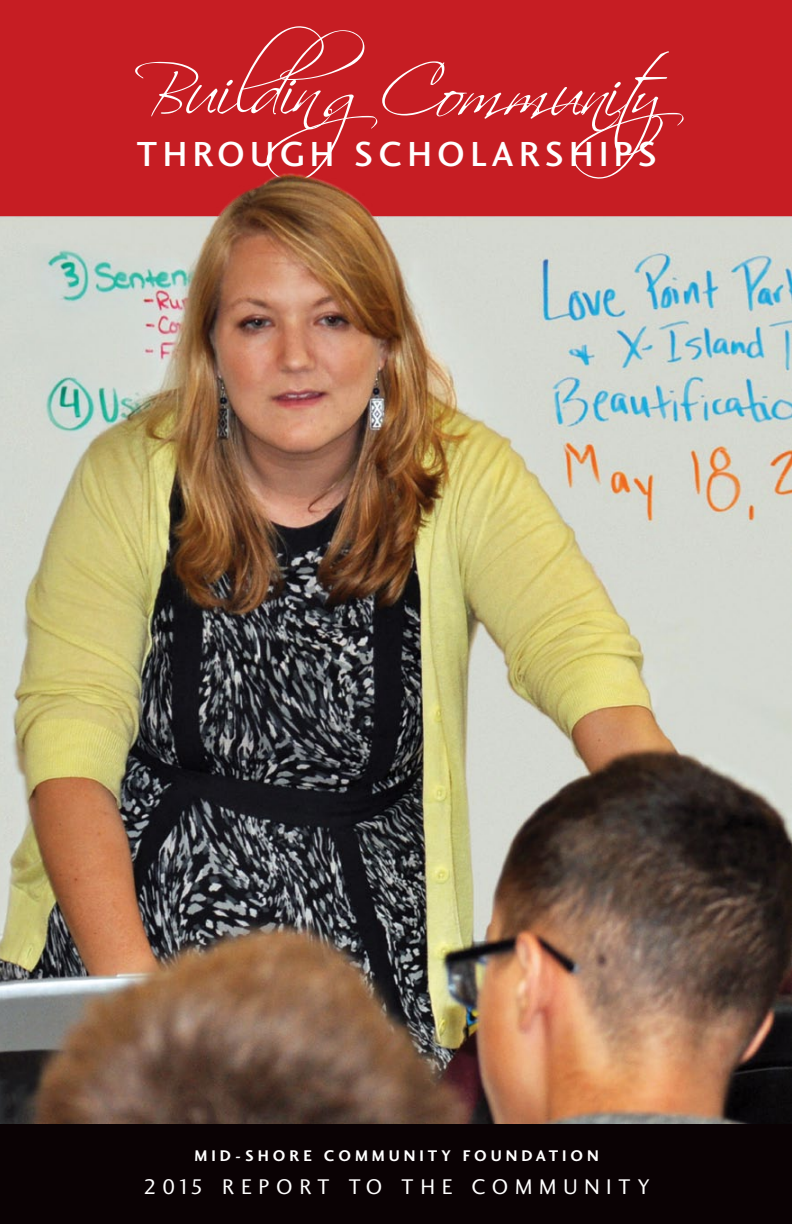
<style>
.page{position:relative;width:792px;height:1224px;background:#fff}
.page>*{position:absolute;margin:0;border:0;box-sizing:border-box;transform-origin:0 0}
.t1{font:72px "Scriptina";letter-spacing:-.055em;color:#fff}
.t2{font:36px "Charlotte Sans Medium Plain";letter-spacing:.15em;color:#fff}
.t3{font:22px "Charlotte Sans Book Plain";letter-spacing:.3em;color:#fff}
.t4{font:16px "Charlotte Sans Bold Plain";letter-spacing:.25em;color:#fff}
</style>
<div class="page">
<div style="left:0;top:0;width:792px;height:216px;background:#c61d23"></div>
<div style="left:0;top:1123px;width:792px;height:101px;background:#0a0204"></div>
<img style="left:0;top:173px;width:792px;height:950px">
<h1 class="t1" style="left:133px;top:48px;width:609px">BuildingCommunity</h1>
<h2 class="t2" style="left:136px;top:132px;width:517px">THROUGH SCHOLARSHIPS</h2>
<p class="t4" style="left:195px;top:1146px;width:406px">MID-SHORE COMM UNITY FOUNDATION</p>
<h3 class="t3" style="left:144px;top:1174px;width:508px">2015 REPOR T TO THE COMMUNITY</h3>
</div>
